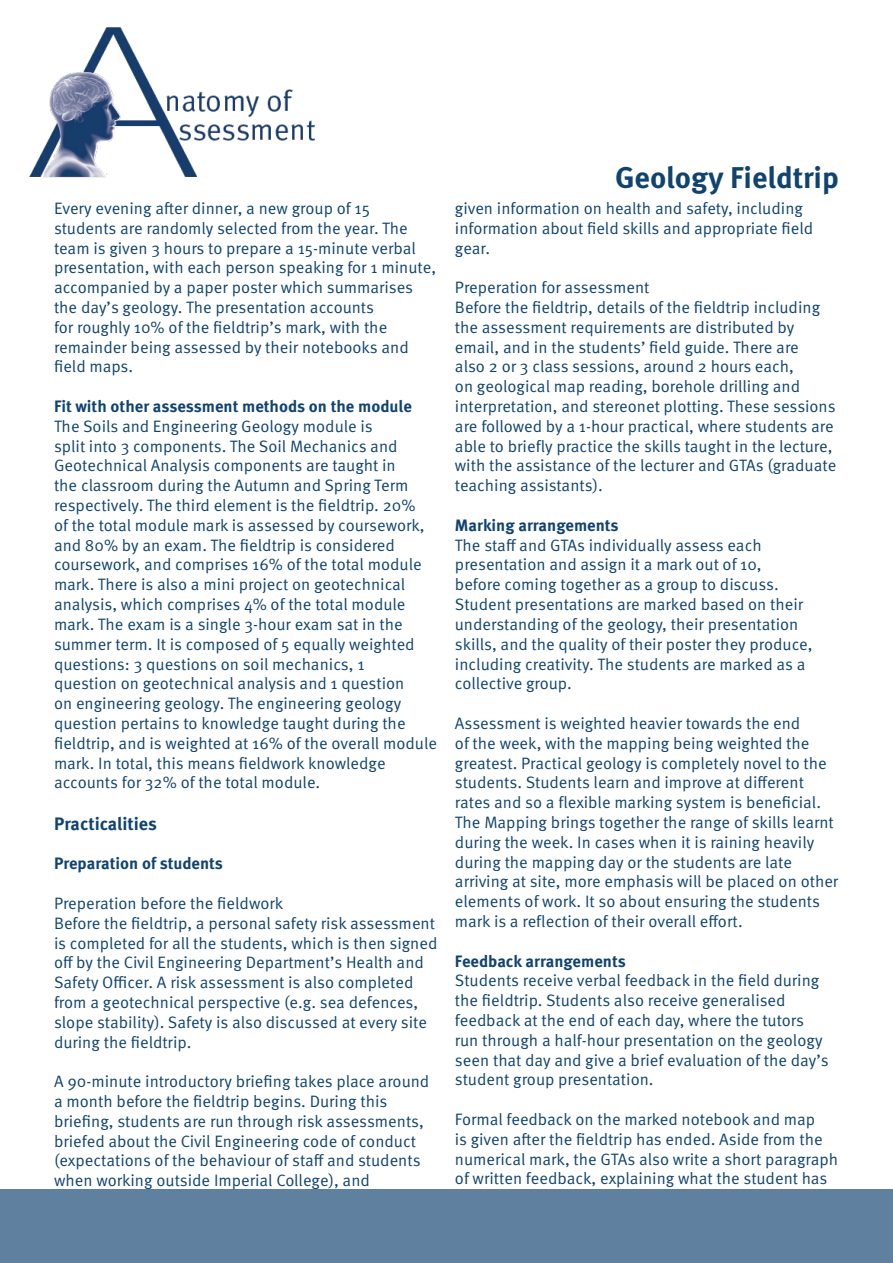
<style>
.page{position:relative;width:893px;height:1263px;background:#fff}
.page>*{position:absolute;margin:0;border:0;box-sizing:border-box;transform-origin:0 0}
.t1{font:700 30px "Meta Pro";color:#104370}
.t2{font:700 18px "Meta Pro";color:#104370}
.t3{font:16.5px/19.8px "Meta Pro Norm";color:#104370}
.t4{font:700 16.5px "Meta Pro";color:#104370}
.s1{font-family:"Meta Pro";font-weight:700}
</style>
<div class="page">
<img style="left:29px;top:27px;width:286px;height:151px">
<div style="left:0;top:1189px;width:893px;height:74px;background:#5f819f"></div>
<p class="t3" style="left:54px;top:197px;width:384px">Every evening after dinner, a new group of 15 students are randomly selected from the year. The team is given 3 hours to prepare a 15-minute verbal presentation, with each person speaking for 1 minute, accompanied by a paper poster which summarises the day’s geology. The presentation accounts<br>for roughly 10% of the fieldtrip’s mark, with the remainder being assessed by their notebooks and field maps.</p>
<p class="t3" style="left:54px;top:395px;width:385px"><span class="s1">Fit with other assessment methods on the module </span>The Soils and Engineering Geology module is<br>split into 3 components. The Soil Mechanics and Geotechnical Analysis components are taught in<br>the classroom during the Autumn and Spring Term respectively. The third element is the fieldtrip. 20%<br>of the total module mark is assessed by coursework, and 80% by an exam. The fieldtrip is considered coursework, and comprises 16% of the total module mark. There is also a mini project on geotechnical analysis, which comprises 4% of the total module mark. The exam is a single 3-hour exam sat in the summer term. It is composed of 5 equally weighted questions: 3 questions on soil mechanics, 1<br>question on geotechnical analysis and 1 question<br>on engineering geology. The engineering geology question pertains to knowledge taught during the fieldtrip, and is weighted at 16% of the overall module mark. In total, this means fieldwork knowledge accounts for 32% of the total module.</p>
<p class="t2" style="left:54px;top:809px;width:104px">Practicalities</p>
<p class="t4" style="left:54px;top:851px;width:171px">Preparation of students</p>
<p class="t3" style="left:54px;top:892px;width:231px">Preperation before the fieldwork</p>
<p class="t3" style="left:54px;top:912px;width:385px">Before the fieldtrip, a personal safety risk assessment is completed for all the students, which is then signed off by the Civil Engineering Department’s Health and Safety Officer. A risk assessment is also completed from a geotechnical perspective (e.g. sea defences, slope stability). Safety is also discussed at every site during the fieldtrip.</p>
<p class="t3" style="left:54px;top:1070px;width:377px">A 90-minute introductory briefing takes place around a month before the fieldtrip begins. During this briefing, students are run through risk assessments, briefed about the Civil Engineering code of conduct (expectations of the behaviour of staff and students when working outside Imperial College), and</p>
<p class="t1" style="left:615px;top:154px;width:225px">Geology Fieldtrip</p>
<p class="t3" style="left:455px;top:197px;width:360px">given information on health and safety, including information about field skills and appropriate field gear.</p>
<p class="t3" style="left:455px;top:277px;width:383px">Preperation for assessment<br>Before the fieldtrip, details of the fieldtrip including the assessment requirements are distributed by email, and in the students’ field guide. There are<br>also 2 or 3 class sessions, around 2 hours each,<br>on geological map reading, borehole drilling and interpretation, and stereonet plotting. These sessions are followed by a 1-hour practical, where students are able to briefly practice the skills taught in the lecture, with the assistance of the lecturer and GTAs (graduate teaching assistants).</p>
<p class="t4" style="left:455px;top:512px;width:165px">Marking arrangements</p>
<p class="t3" style="left:455px;top:534px;width:359px">The staff and GTAs individually assess each presentation and assign it a mark out of 10,<br>before coming together as a group to discuss.<br>Student presentations are marked based on their understanding of the geology, their presentation skills, and the quality of their poster they produce, including creativity. The students are marked as a collective group.</p>
<p class="t3" style="left:455px;top:712px;width:385px">Assessment is weighted heavier towards the end<br>of the week, with the mapping being weighted the greatest. Practical geology is completely novel to the students. Students learn and improve at different rates and so a flexible marking system is beneficial.<br>The Mapping brings together the range of skills learnt during the week. In cases when it is raining heavily during the mapping day or the students are late arriving at site, more emphasis will be placed on other elements of work. It so about ensuring the students mark is a reflection of their overall effort.</p>
<p class="t4" style="left:455px;top:948px;width:172px">Feedback arrangements</p>
<p class="t3" style="left:455px;top:970px;width:375px">Students receive verbal feedback in the field during the fieldtrip. Students also receive generalised feedback at the end of each day, where the tutors run through a half-hour presentation on the geology seen that day and give a brief evaluation of the day’s student group presentation.</p>
<p class="t3" style="left:455px;top:1108px;width:385px">Formal feedback on the marked notebook and map<br>is given after the fieldtrip has ended. Aside from the numerical mark, the GTAs also write a short paragraph of written feedback, explaining what the student has</p>
</div>
